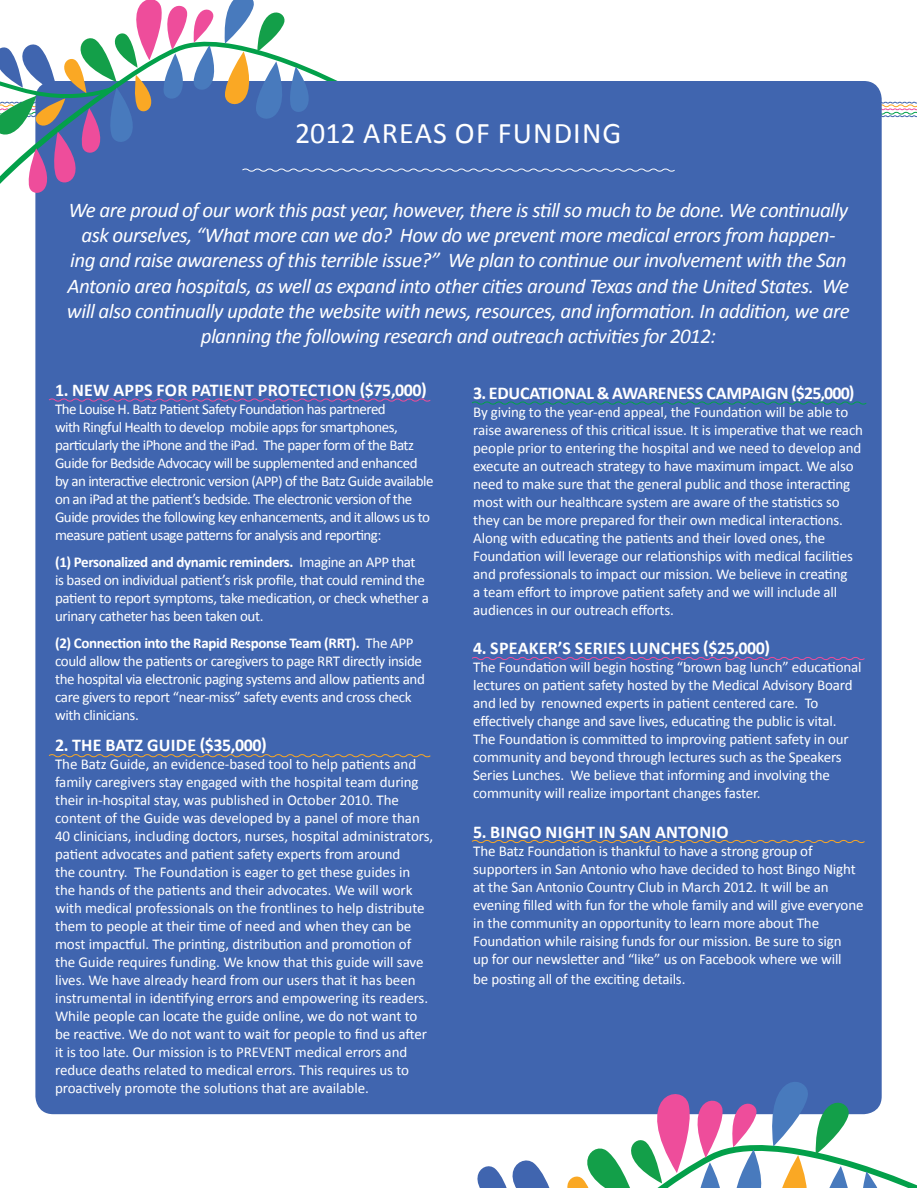
<style>
.page{position:relative;width:918px;height:1188px;background:#fff}
.page>*{position:absolute;margin:0;border:0;box-sizing:border-box;transform-origin:0 0}
.t1{font:30px "Calibri";letter-spacing:.04em;color:#fff}
.t2{font:italic 21px/25.2px "Calibri";letter-spacing:-.025em;color:#fff;text-align:center}
.t3{font:700 18px "Calibri";letter-spacing:.01em;color:#fff}
.t4{font:700 18px "Calibri";letter-spacing:-.01em;color:#fff}
.t5{font:15px/18px "Calibri";letter-spacing:-.01em;color:#fff}
.t6{font:15px/18px "Calibri";letter-spacing:-.035em;color:#fff}
.s1{font-weight:700}
.s2{font-size:16.5px;color:#4065af}
</style>
<div class="page">
<div style="left:35px;top:81px;width:847px;height:1033px;background:#4065af;border-radius:18px"></div>
<svg style="left:454px;top:1066px;width:462px;height:122px"></svg>
<svg style="left:48px;top:398px;width:383px;height:4px"></svg>
<svg style="left:48px;top:754px;width:383px;height:4px"></svg>
<svg style="left:472px;top:401px;width:395px;height:4px"></svg>
<svg style="left:471px;top:657px;width:394px;height:3px"></svg>
<svg style="left:471px;top:840px;width:394px;height:3px"></svg>
<svg style="left:0;top:0;width:916px;height:200px"></svg>
<p class="t1" style="left:295px;top:114px;width:328px">2012 AREAS OF FUNDING</p>
<p class="t2" style="left:67px;top:197px;width:784px">We are proud of our work this past year, however, there is still so much to be done. We continually ask ourselves, “What more can we do? How do we prevent more medical errors from happen&shy;ing and raise awareness of this terrible issue?” We plan to continue our involvement with the San Antonio area hospitals, as well as expand into other cities around Texas and the United States. We will also continually update the website with news, resources, and information. In addition, we are planning the following research and outreach activities for 2012:</p>
<p class="t3" style="left:55px;top:379px;width:373px">1. NEW APPS FOR PATIENT PROTECTION ($75,000)</p>
<p class="t6" style="left:55px;top:400px;width:380px">The Louise H. Batz Patient Safety Foundation has partnered<br>with Ringful Health to develop mobile apps for smartphones, particularly the iPhone and the iPad. The paper form of the Batz Guide for Bedside Advocacy will be supplemented and enhanced by an interactive electronic version (APP) of the Batz Guide available on an iPad at the patient’s bedside. The electronic version of the Guide provides the following key enhancements, and it allows us to measure patient usage patterns for analysis and reporting:</p>
<p class="t5" style="left:55px;top:553px;width:375px"><span class="s1">(1) PERSONALIZED AND DYNAMIC REMINDERS.</span> Imagine an APP that<br>is based on individual patient’s risk profile, that could remind the patient to report symptoms, take medication, or check whether a urinary catheter has been taken out.</p>
<p class="t5" style="left:55px;top:634px;width:371px"><span class="s1">(2) CONNECTION INTO THE RAPID RESPONSE TEAM (RRT).</span> The APP could allow the patients or caregivers to page RRT directly inside the hospital via electronic paging systems and allow patients and care givers to report “near-miss” safety events and cross check with clinicians.</p>
<p class="t3" style="left:55px;top:733px;width:213px">2. THE BATZ GUIDE ($35,000)</p>
<p class="t5" style="left:55px;top:755px;width:380px">The Batz Guide, an evidence-based tool to help patients and family caregivers stay engaged with the hospital team during their in-hospital stay, was published in October 2010. The content of the Guide was developed by a panel of more than 40 clinicians, including doctors, nurses, hospital administrators, patient advocates and patient safety experts from around<br>the country. The Foundation is eager to get these guides in the hands of the patients and their advocates. We will work with medical professionals on the frontlines to help distribute them to people at their time of need and when they can be most impactful. The printing, distribution and promotion of the Guide requires funding. We know that this guide will save lives. We have already heard from our users that it has been instrumental in identifying errors and empowering its readers.<br>While people can locate the guide online, we do not want to be reactive. We do not want to wait for people to find us after it is too late. Our mission is to PREVENT medical errors and reduce deaths related to medical errors. This requires us to proactively promote the solutions that are available.</p>
<p class="t4" style="left:473px;top:381px;width:383px">3. EDUCATIONAL &amp; AWARENESS CAMPAIGN ($25,000)</p>
<p class="t5" style="left:473px;top:403px;width:391px">By giving to the year-end appeal, the Foundation will be able to raise awareness of this critical issue. It is imperative that we reach people prior to entering the hospital and we need to develop and execute an outreach strategy to have maximum impact. We also need to make sure that the general public and those interacting most with our healthcare system are aware of the statistics so they can be more prepared for their own medical interactions.<br>Along with educating the patients and their loved ones, the Foundation will leverage our relationships with medical facilities and professionals to impact our mission. We believe in creating<br>a team effort to improve patient safety and we will include all audiences in our outreach efforts.</p>
<p class="t3" style="left:473px;top:637px;width:298px">4. SPEAKER’S SERIES LUNCHES ($25,000)</p>
<p class="t5" style="left:473px;top:658px;width:390px">The Foundation will begin hosting “brown bag lunch” educational lectures on patient safety hosted by the Medical Advisory Board and led by renowned experts in patient centered care. To effectively change and save lives, educating the public is vital.<br>The Foundation is committed to improving patient safety in our community and beyond through lectures such as the Speakers Series Lunches. We believe that informing and involving the community will realize important changes faster.</p>
<p class="t3" style="left:473px;top:820px;width:257px">5. BINGO NIGHT IN SAN ANTONIO</p>
<p class="t5" style="left:473px;top:842px;width:392px">The Batz Foundation is thankful to have a strong group of supporters in San Antonio who have decided to host Bingo Night at the San Antonio Country Club in March 2012. It will be an evening filled with fun for the whole family and will give everyone in the community an opportunity to learn more about The Foundation while raising funds for our mission. Be sure to sign<br>up for our newsletter and “like” us on Facebook where we will</p>
<p class="t5" style="left:473px;top:970px;width:382px">be posting all of the exciting details. <span class="s2">My heartfelt thanks to the</span></p>
</div>
